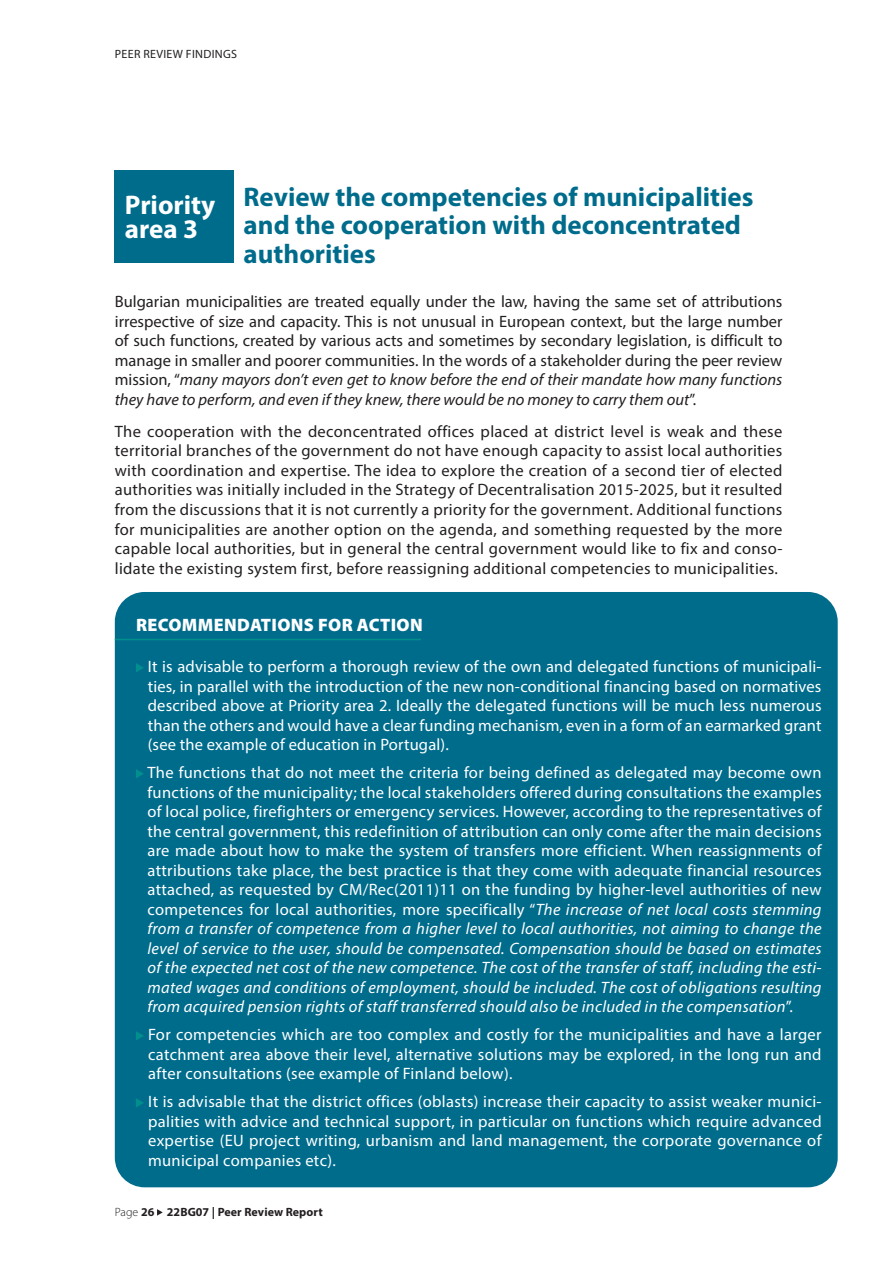
<style>
.page{position:relative;width:893px;height:1263px;background:#fff}
.page>*{position:absolute;margin:0;border:0;box-sizing:border-box;transform-origin:0 0}
._2_S-titre_ok{font:700 27px/28.5px "Myriad Pro";color:#006c8c}
._2_S-titre_ok-2{font:700 27px/24px "Myriad Pro";color:#fff}
.Encadre_titre_ok{font:900 18px "Myriad Pro";letter-spacing:.02em;color:#fff}
.Encadre-texte-triangle_ok{font:16.5px/19.5px "Myriad Pro";letter-spacing:.02em;color:#fff;text-align:justify}
._3_Texte-ok{font:16.5px/19.5px "Myriad Pro";letter-spacing:.01em;color:#231f20;text-align:justify}
.t1{font:700 12px "Myriad Pro";letter-spacing:.005em;color:#231f20}
.Tetiere_ok{font:12px "Myriad Pro";letter-spacing:.025em;color:#231f20}
.s1{font-style:italic}
.s2{font-weight:300}
</style>
<div class="page">
<svg style="left:157px;top:1209px;width:6px;height:6px"></svg>
<div style="left:114px;top:170px;width:119px;height:93px;background:#006c8c"></div>
<div style="left:115px;top:592px;width:723px;height:595px;background:#006c8c;border-radius:30px"></div>
<svg style="left:136px;top:663px;width:8px;height:9px"></svg>
<svg style="left:136px;top:769px;width:8px;height:9px"></svg>
<svg style="left:136px;top:1031px;width:8px;height:9px"></svg>
<svg style="left:136px;top:1098px;width:8px;height:9px"></svg>
<hr style="left:115px;top:639px;width:306px;height:1px;background:#008f8d">
<p class="Tetiere_ok" style="left:115px;top:46px;width:124px">PEER REVIEW FINDINGS</p>
<p class="_2_S-titre_ok-2" style="left:125px;top:192px;width:92px">Priority area 3</p>
<p class="_2_S-titre_ok" style="left:244px;top:181px;width:511px">Review the competencies of municipalities and the cooperation with deconcentrated authorities</p>
<p class="_3_Texte-ok" style="left:115px;top:292px;width:669px">Bulgarian municipalities are treated equally under the law, having the same set of attributions irrespective of size and capacity. This is not unusual in European context, but the large number of such functions, created by various acts and sometimes by secondary legislation, is difficult to manage in smaller and poorer communities. In the words of a stakeholder during the peer review mission, “<span class="s1">many mayors don’t even get to know before the end of their mandate how many functions they have to perform, and even if they knew, there would be no money to carry them out</span>”.</p>
<p class="_3_Texte-ok" style="left:115px;top:421px;width:669px">The cooperation with the deconcentrated offices placed at district level is weak and these territorial branches of the government do not have enough capacity to assist local authorities with coordination and expertise. The idea to explore the creation of a second tier of elected authorities was initially included in the Strategy of Decentralisation 2015-2025, but it resulted from the discussions that it is not currently a priority for the government. Additional functions for municipalities are another option on the agenda, and something requested by the more capable local authorities, but in general the central government would like to fix and conso&shy;lidate the existing system first, before reassigning additional competencies to municipalities.</p>
<p class="Encadre_titre_ok" style="left:136px;top:613px;width:288px">RECOMMENDATIONS FOR ACTION</p>
<p class="Encadre-texte-triangle_ok" style="left:148px;top:657px;width:675px">It is advisable to perform a thorough review of the own and delegated functions of municipali&shy;ties, in parallel with the introduction of the new non-conditional financing based on normatives described above at Priority area 2. Ideally the delegated functions will be much less numerous than the others and would have a clear funding mechanism, even in a form of an earmarked grant (see the example of education in Portugal).</p>
<p class="Encadre-texte-triangle_ok" style="left:147px;top:763px;width:676px">The functions that do not meet the criteria for being defined as delegated may become own functions of the municipality; the local stakeholders offered during consultations the examples of local police, firefighters or emergency services. However, according to the representatives of the central government, this redefinition of attribution can only come after the main decisions are made about how to make the system of transfers more efficient. When reassignments of attributions take place, the best practice is that they come with adequate financial resources attached, as requested by CM/Rec(2011)11 on the funding by higher-level authorities of new competences for local authorities, more specifically “<span class="s1">The increase of net local costs stemming from a transfer of competence from a higher level to local authorities, not aiming to change the level of service to the user, should be compensated. Compensation should be based on estimates of the expected net cost of the new competence. The cost of the transfer of staff, including the esti&shy;mated wages and conditions of employment, should be included. The cost of obligations resulting from acquired pension rights of staff transferred should also be included in the compensation</span>”.</p>
<p class="Encadre-texte-triangle_ok" style="left:148px;top:1025px;width:675px">For competencies which are too complex and costly for the municipalities and have a larger catchment area above their level, alternative solutions may be explored, in the long run and after consultations (see example of Finland below).</p>
<p class="Encadre-texte-triangle_ok" style="left:148px;top:1092px;width:675px">It is advisable that the district offices (oblasts) increase their capacity to assist weaker munici&shy;palities with advice and technical support, in particular on functions which require advanced expertise (EU project writing, urbanism and land management, the corporate governance of municipal companies etc).</p>
<p class="t1" style="left:115px;top:1204px;width:209px"><span class="s2">Page</span> 26 22BG07 | Peer Review Report</p>
</div>
